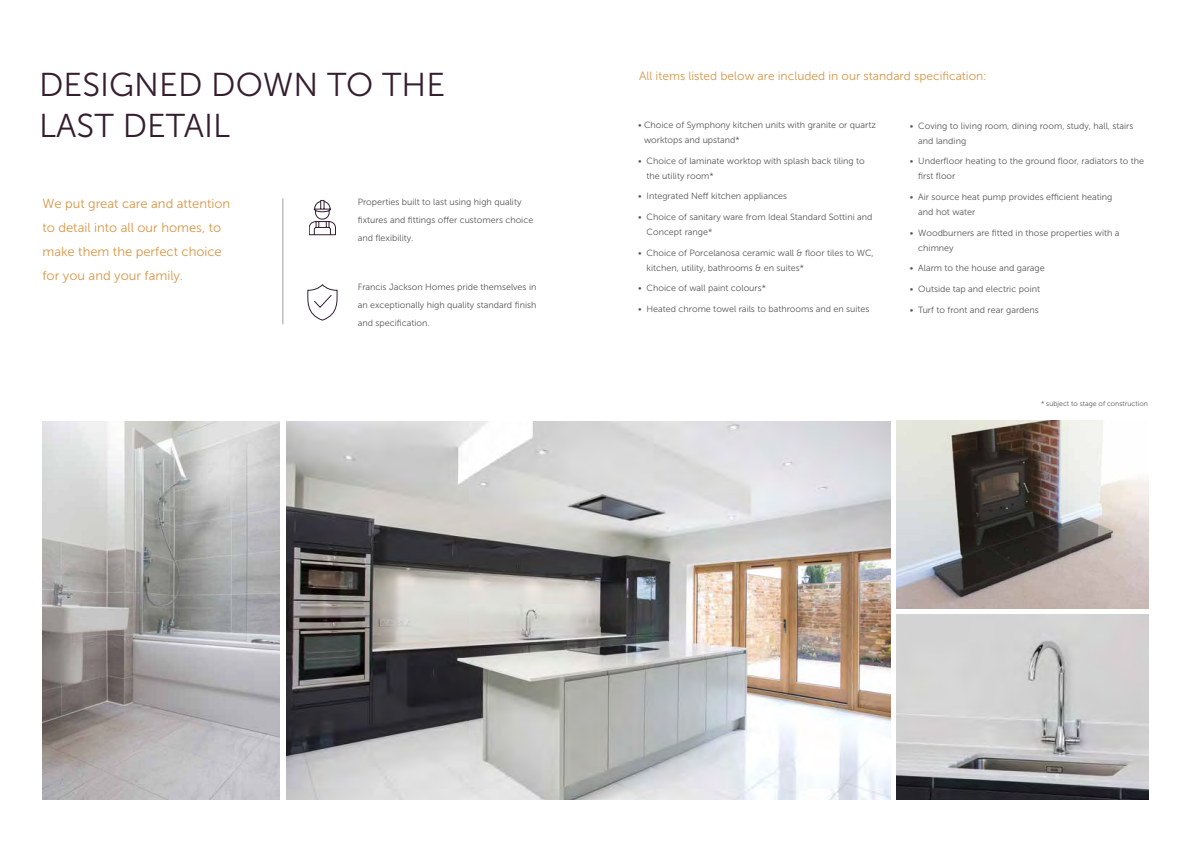
<style>
.page{position:relative;width:1191px;height:842px;background:#fff}
.page>*{position:absolute;margin:0;border:0;box-sizing:border-box;transform-origin:0 0}
.t1{font:33px/41px "Museo Sans 300";color:#351e2e}
.t2{font:13px/24px "Museo Sans 300";color:#d79647}
.t3{font:12px "Museo Sans 300";color:#d79647}
.t4{font:9px/15px "Museo Sans 300";color:#575756}
.t5{font:7px "Museo Sans 300";color:#575756}
</style>
<div class="page">
<img style="left:43px;top:421px;width:237px;height:378px">
<img style="left:896px;top:421px;width:252px;height:187px">
<img style="left:896px;top:614px;width:252px;height:185px">
<img style="left:286px;top:421px;width:604px;height:378px">
<svg style="left:309px;top:200px;width:27px;height:35px"></svg>
<svg style="left:307px;top:284px;width:30px;height:36px"></svg>
<hr style="left:283px;top:198px;width:1px;height:126px;background:#9d9d9c">
<h1 class="t1" style="left:39px;top:64px;width:407px">DESIGNED DOWN TO THE<br>LAST DETAIL</h1>
<h2 class="t2" style="left:43px;top:192px;width:189px">We put great care and attention to detail into all our homes, to make them the perfect choice for you and your family.</h2>
<p class="t4" style="left:358px;top:193px;width:177px;line-height:18px">Properties built to last using high quality fixtures and fittings offer customers choice and flexibility.</p>
<p class="t4" style="left:358px;top:278px;width:180px;line-height:18px;text-align:justify">Francis Jackson Homes pride themselves in an exceptionally high quality standard finish and specification.</p>
<h3 class="t3" style="left:639px;top:69px;width:349px">All items listed below are included in our standard specification:</h3>
<p class="t4" style="left:644px;top:117px;width:233px;text-indent:-6px">• Choice of Symphony kitchen units with granite or quartz worktops and upstand*</p>
<p class="t4" style="left:646px;top:153px;width:220px;text-indent:-9px">• Choice of laminate worktop with splash back tiling to the utility room*</p>
<p class="t4" style="left:638px;top:189px;width:151px">• Integrated Neff kitchen appliances</p>
<p class="t4" style="left:646px;top:209px;width:227px;text-indent:-9px">• Choice of sanitary ware from Ideal Standard Sottini and<br>Concept range*</p>
<p class="t4" style="left:646px;top:245px;width:229px;text-indent:-9px">• Choice of Porcelanosa ceramic wall &amp; floor tiles to WC, kitchen, utility, bathrooms &amp; en suites*</p>
<p class="t4" style="left:638px;top:281px;width:129px">• Choice of wall paint colours*</p>
<p class="t4" style="left:638px;top:301px;width:233px">• Heated chrome towel rails to bathrooms and en suites</p>
<p class="t4" style="left:918px;top:118px;width:217px;text-indent:-9px">• Coving to living room, dining room, study, hall, stairs and landing</p>
<p class="t4" style="left:918px;top:154px;width:227px;text-indent:-9px">• Underfloor heating to the ground floor, radiators to the first floor</p>
<p class="t4" style="left:918px;top:189px;width:196px;text-indent:-9px">• Air source heat pump provides efficient heating and hot water</p>
<p class="t4" style="left:918px;top:225px;width:203px;text-indent:-9px">• Woodburners are fitted in those properties with a chimney</p>
<p class="t4" style="left:909px;top:261px;width:136px">• Alarm to the house and garage</p>
<p class="t4" style="left:909px;top:281px;width:132px">• Outside tap and electric point</p>
<p class="t4" style="left:909px;top:302px;width:130px">• Turf to front and rear gardens</p>
<p class="t5" style="left:1041px;top:400px;width:108px">* subject to stage of construction</p>
</div>
